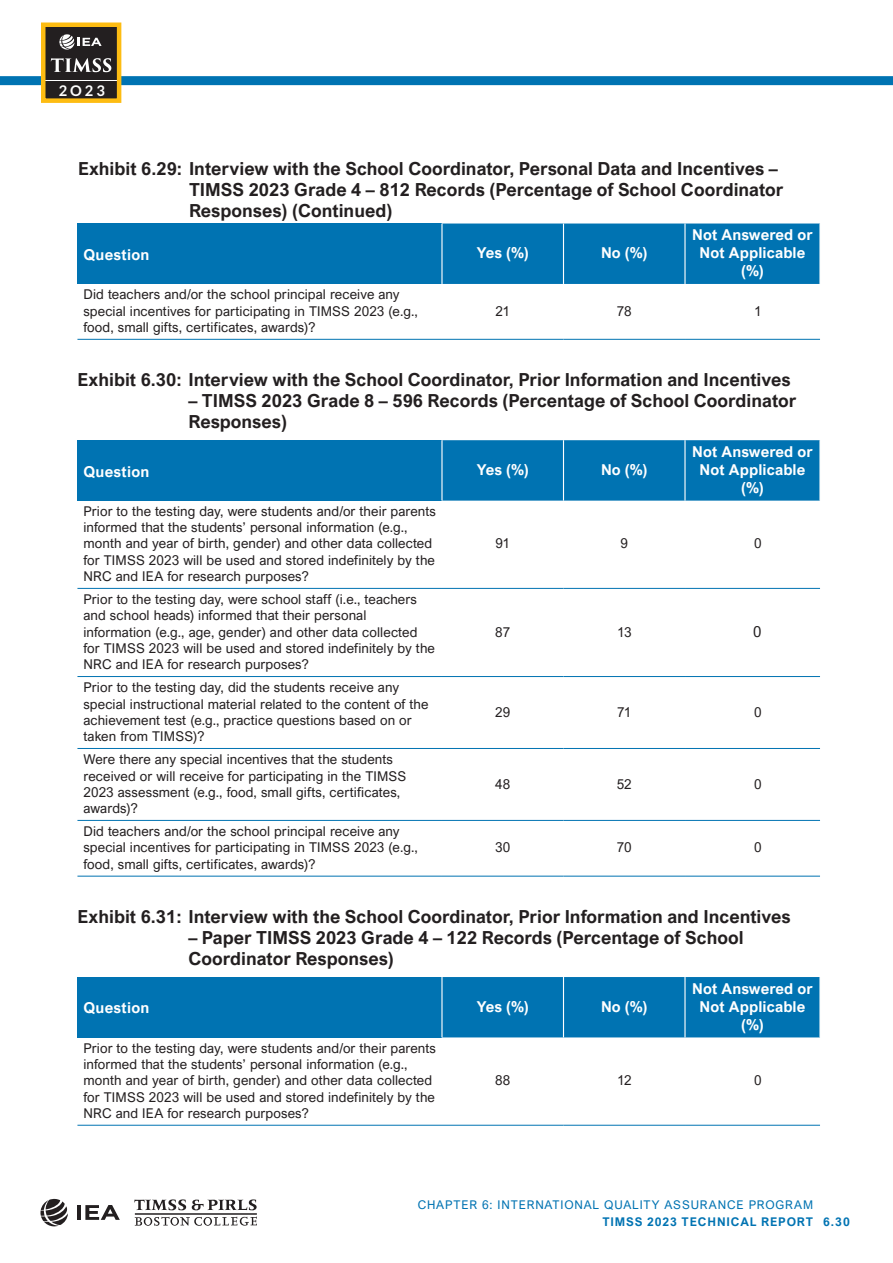
<style>
.page{position:relative;width:893px;height:1263px;background:#fff}
.page>*{position:absolute;margin:0;border:0;box-sizing:border-box;transform-origin:0 0}
.Exhibit_Title_2__after_exhibit{font:700 18px/21px "Arial Nova";color:#231f20}
.Exhibit_Subhead_Ctr_white{font:700 15px/18px "Arial Nova";letter-spacing:.005em;color:#fff;text-align:center}
.Exhibit_Head_Ctr_white{font:700 15px "Arial Nova";letter-spacing:.005em;color:#fff}
.Exhibit_Head_L_white{font:700 15px "Arial Nova";letter-spacing:.015em;color:#fff}
.Exhibit_Text_Rt{font:15px "Arial Nova";color:#231f20}
.t1{font:700 14.7px "Lato";color:#fff}
.Exhibit_Text_Left{font:13.5px/16.2px "Arial Nova";letter-spacing:.005em;color:#231f20}
.Exhibit_Text_Ctr{font:13.5px "Arial Nova";letter-spacing:-.005em;color:#231f20}
.Exhibit_Text_Rt-2{font:13.5px "Arial Nova";color:#231f20}
.t2{font:12px "Arial Nova";letter-spacing:.07em;color:#0073b2}
.t3{font:700 12px "Arial Nova";letter-spacing:.07em;color:#0073b2}
</style>
<div class="page">
<svg style="left:134px;top:1199px;width:52px;height:11px"></svg>
<svg style="left:192px;top:1199px;width:65px;height:11px"></svg>
<svg style="left:135px;top:1217px;width:122px;height:9px"></svg>
<hr style="left:135px;top:1214px;width:122px;height:1px;background:#231f20">
<svg style="left:40px;top:1199px;width:28px;height:27px"></svg>
<hr style="left:77px;top:1205px;width:4px;height:15px;background:#231f20">
<svg style="left:85px;top:1205px;width:35px;height:15px"></svg>
<div style="left:0;top:76px;width:893px;height:9px;background:#0073b2"></div>
<div style="left:43px;top:70px;width:76px;height:17px;background:linear-gradient(to right,#fff,#fff)"></div>
<div style="left:43px;top:82px;width:76px;height:17px;background:#231f20"></div>
<div style="left:43px;top:25px;width:76px;height:55px;background:#231f20"></div>
<svg style="left:51px;top:58px;width:60px;height:14px"></svg>
<svg style="left:59px;top:34px;width:43px;height:16px"></svg>
<div style="left:41px;top:23px;width:80px;height:80px;border:4px solid #fdbc12"></div>
<div style="left:77px;top:224px;width:365px;height:60px;background:#0073b2"></div>
<div style="left:443px;top:224px;width:376px;height:60px;background:#0073b2"></div>
<hr style="left:563px;top:224px;width:1px;height:60px;background:#fff">
<hr style="left:684px;top:224px;width:2px;height:60px;background:#fff">
<hr style="left:441px;top:224px;width:2px;height:60px;background:#fff">
<hr style="left:77px;top:339px;width:365px;height:1px;background:#0073b2">
<hr style="left:442px;top:339px;width:121px;height:1px;background:#0073b2">
<hr style="left:563px;top:339px;width:122px;height:1px;background:#0073b2">
<hr style="left:685px;top:339px;width:135px;height:1px;background:#0073b2">
<div style="left:77px;top:440px;width:365px;height:61px;background:#0073b2"></div>
<div style="left:443px;top:440px;width:376px;height:61px;background:#0073b2"></div>
<hr style="left:563px;top:440px;width:1px;height:61px;background:#fff">
<hr style="left:77px;top:588px;width:365px;height:1px;background:#0073b2">
<hr style="left:442px;top:588px;width:121px;height:1px;background:#0073b2">
<hr style="left:563px;top:588px;width:122px;height:1px;background:#0073b2">
<hr style="left:685px;top:588px;width:135px;height:1px;background:#0073b2">
<hr style="left:684px;top:440px;width:2px;height:61px;background:#fff">
<hr style="left:685px;top:676px;width:135px;height:1px;background:#0073b2">
<hr style="left:685px;top:748px;width:135px;height:1px;background:#0073b2">
<hr style="left:441px;top:440px;width:2px;height:61px;background:#fff">
<hr style="left:77px;top:676px;width:365px;height:1px;background:#0073b2">
<hr style="left:77px;top:748px;width:365px;height:1px;background:#0073b2">
<hr style="left:77px;top:820px;width:365px;height:1px;background:#0073b2">
<hr style="left:77px;top:876px;width:365px;height:1px;background:#0073b2">
<hr style="left:442px;top:676px;width:121px;height:1px;background:#0073b2">
<hr style="left:563px;top:676px;width:122px;height:1px;background:#0073b2">
<hr style="left:442px;top:748px;width:121px;height:1px;background:#0073b2">
<hr style="left:563px;top:748px;width:122px;height:1px;background:#0073b2">
<hr style="left:442px;top:820px;width:121px;height:1px;background:#0073b2">
<hr style="left:563px;top:820px;width:122px;height:1px;background:#0073b2">
<hr style="left:442px;top:876px;width:121px;height:1px;background:#0073b2">
<hr style="left:563px;top:876px;width:122px;height:1px;background:#0073b2">
<hr style="left:685px;top:820px;width:135px;height:1px;background:#0073b2">
<hr style="left:685px;top:876px;width:135px;height:1px;background:#0073b2">
<div style="left:77px;top:977px;width:365px;height:60px;background:#0073b2"></div>
<div style="left:443px;top:977px;width:376px;height:60px;background:#0073b2"></div>
<hr style="left:563px;top:977px;width:1px;height:60px;background:#fff">
<hr style="left:77px;top:1125px;width:365px;height:1px;background:#0073b2">
<hr style="left:442px;top:1125px;width:121px;height:1px;background:#0073b2">
<hr style="left:563px;top:1125px;width:122px;height:1px;background:#0073b2">
<hr style="left:685px;top:1125px;width:135px;height:1px;background:#0073b2">
<hr style="left:684px;top:977px;width:2px;height:60px;background:#fff">
<hr style="left:441px;top:977px;width:2px;height:60px;background:#fff">
<p class="t1" style="left:59px;top:82px;width:48px">2O23</p>
<p class="Exhibit_Title_2__after_exhibit" style="left:189px;top:158px;width:596px;text-indent:-111px">Exhibit 6.29: Interview with the School Coordinator, Personal Data and Incentives –<br>TIMSS 2023 Grade 4 – 812 Records (Percentage of School Coordinator<br>Responses) (Continued)</p>
<p class="Exhibit_Head_L_white" style="left:83px;top:246px;width:67px">Question</p>
<p class="Exhibit_Head_Ctr_white" style="left:477px;top:244px;width:53px">Yes (%)</p>
<p class="Exhibit_Head_Ctr_white" style="left:601px;top:244px;width:48px">No (%)</p>
<p class="Exhibit_Subhead_Ctr_white" style="left:692px;top:226px;width:122px">Not Answered or<br>Not Applicable (%)</p>
<p class="Exhibit_Text_Left" style="left:83px;top:286px;width:336px">Did teachers and/or the school principal receive any special incentives for participating in TIMSS 2023 (e.g., food, small gifts, certificates, awards)?</p>
<p class="Exhibit_Text_Ctr" style="left:495px;top:303px;width:16px">21</p>
<p class="Exhibit_Text_Ctr" style="left:617px;top:303px;width:16px">78</p>
<p class="Exhibit_Text_Rt-2" style="left:754px;top:303px;width:9px">1</p>
<p class="Exhibit_Title_2__after_exhibit" style="left:77px;top:369px;width:715px">Exhibit 6.30: Interview with the School Coordinator, Prior Information and Incentives</p>
<p class="Exhibit_Title_2__after_exhibit" style="left:188px;top:390px;width:609px">– TIMSS 2023 Grade 8 – 596 Records (Percentage of School Coordinator<br>Responses)</p>
<p class="Exhibit_Head_L_white" style="left:83px;top:462px;width:67px">Question</p>
<p class="Exhibit_Head_Ctr_white" style="left:477px;top:461px;width:53px">Yes (%)</p>
<p class="Exhibit_Head_Ctr_white" style="left:601px;top:461px;width:48px">No (%)</p>
<p class="Exhibit_Subhead_Ctr_white" style="left:692px;top:443px;width:122px">Not Answered or<br>Not Applicable (%)</p>
<p class="Exhibit_Text_Left" style="left:83px;top:503px;width:354px">Prior to the testing day, were students and/or their parents informed that the students’ personal information (e.g., month and year of birth, gender) and other data collected for TIMSS 2023 will be used and stored indefinitely by the NRC and IEA for research purposes?</p>
<p class="Exhibit_Text_Left" style="left:83px;top:591px;width:353px">Prior to the testing day, were school staff (i.e., teachers and school heads) informed that their personal information (e.g., age, gender) and other data collected for TIMSS 2023 will be used and stored indefinitely by the NRC and IEA for research purposes?</p>
<p class="Exhibit_Text_Left" style="left:83px;top:679px;width:347px">Prior to the testing day, did the students receive any special instructional material related to the content of the achievement test (e.g., practice questions based on or taken from TIMSS)?</p>
<p class="Exhibit_Text_Left" style="left:83px;top:751px;width:324px">Were there any special incentives that the students received or will receive for participating in the TIMSS 2023 assessment (e.g., food, small gifts, certificates, awards)?</p>
<p class="Exhibit_Text_Left" style="left:83px;top:823px;width:336px">Did teachers and/or the school principal receive any special incentives for participating in TIMSS 2023 (e.g., food, small gifts, certificates, awards)?</p>
<p class="Exhibit_Text_Ctr" style="left:495px;top:536px;width:16px">91</p>
<p class="Exhibit_Text_Ctr" style="left:620px;top:536px;width:9px">9</p>
<p class="Exhibit_Text_Rt-2" style="left:754px;top:536px;width:9px">0</p>
<p class="Exhibit_Text_Ctr" style="left:495px;top:624px;width:16px">87</p>
<p class="Exhibit_Text_Ctr" style="left:617px;top:624px;width:16px">13</p>
<p class="Exhibit_Text_Rt" style="left:753px;top:623px;width:10px">0</p>
<p class="Exhibit_Text_Ctr" style="left:495px;top:704px;width:17px">29</p>
<p class="Exhibit_Text_Ctr" style="left:617px;top:704px;width:16px">71</p>
<p class="Exhibit_Text_Rt-2" style="left:754px;top:704px;width:9px">0</p>
<p class="Exhibit_Text_Ctr" style="left:495px;top:776px;width:17px">48</p>
<p class="Exhibit_Text_Ctr" style="left:617px;top:776px;width:16px">52</p>
<p class="Exhibit_Text_Rt-2" style="left:754px;top:776px;width:9px">0</p>
<p class="Exhibit_Text_Ctr" style="left:495px;top:840px;width:17px">30</p>
<p class="Exhibit_Text_Ctr" style="left:617px;top:840px;width:16px">70</p>
<p class="Exhibit_Text_Rt-2" style="left:754px;top:840px;width:9px">0</p>
<p class="Exhibit_Title_2__after_exhibit" style="left:77px;top:906px;width:715px">Exhibit 6.31: Interview with the School Coordinator, Prior Information and Incentives</p>
<p class="Exhibit_Title_2__after_exhibit" style="left:188px;top:927px;width:557px">– Paper TIMSS 2023 Grade 4 – 122 Records (Percentage of School<br>Coordinator Responses)</p>
<p class="Exhibit_Head_L_white" style="left:83px;top:999px;width:67px">Question</p>
<p class="Exhibit_Head_Ctr_white" style="left:477px;top:998px;width:53px">Yes (%)</p>
<p class="Exhibit_Head_Ctr_white" style="left:601px;top:998px;width:48px">No (%)</p>
<p class="Exhibit_Subhead_Ctr_white" style="left:692px;top:979px;width:122px">Not Answered or<br>Not Applicable (%)</p>
<p class="Exhibit_Text_Left" style="left:83px;top:1040px;width:354px">Prior to the testing day, were students and/or their parents informed that the students’ personal information (e.g., month and year of birth, gender) and other data collected for TIMSS 2023 will be used and stored indefinitely by the NRC and IEA for research purposes?</p>
<p class="Exhibit_Text_Ctr" style="left:495px;top:1073px;width:17px">88</p>
<p class="Exhibit_Text_Ctr" style="left:617px;top:1073px;width:16px">12</p>
<p class="Exhibit_Text_Rt-2" style="left:754px;top:1073px;width:9px">0</p>
<p class="t2" style="left:418px;top:1198px;width:397px">CHAPTER 6: INTERNATIONAL QUALITY ASSURANCE PROGRAM</p>
<p class="t3" style="left:602px;top:1214px;width:249px">TIMSS 2023 TECHNICAL REPORT 6.30</p>
</div>
